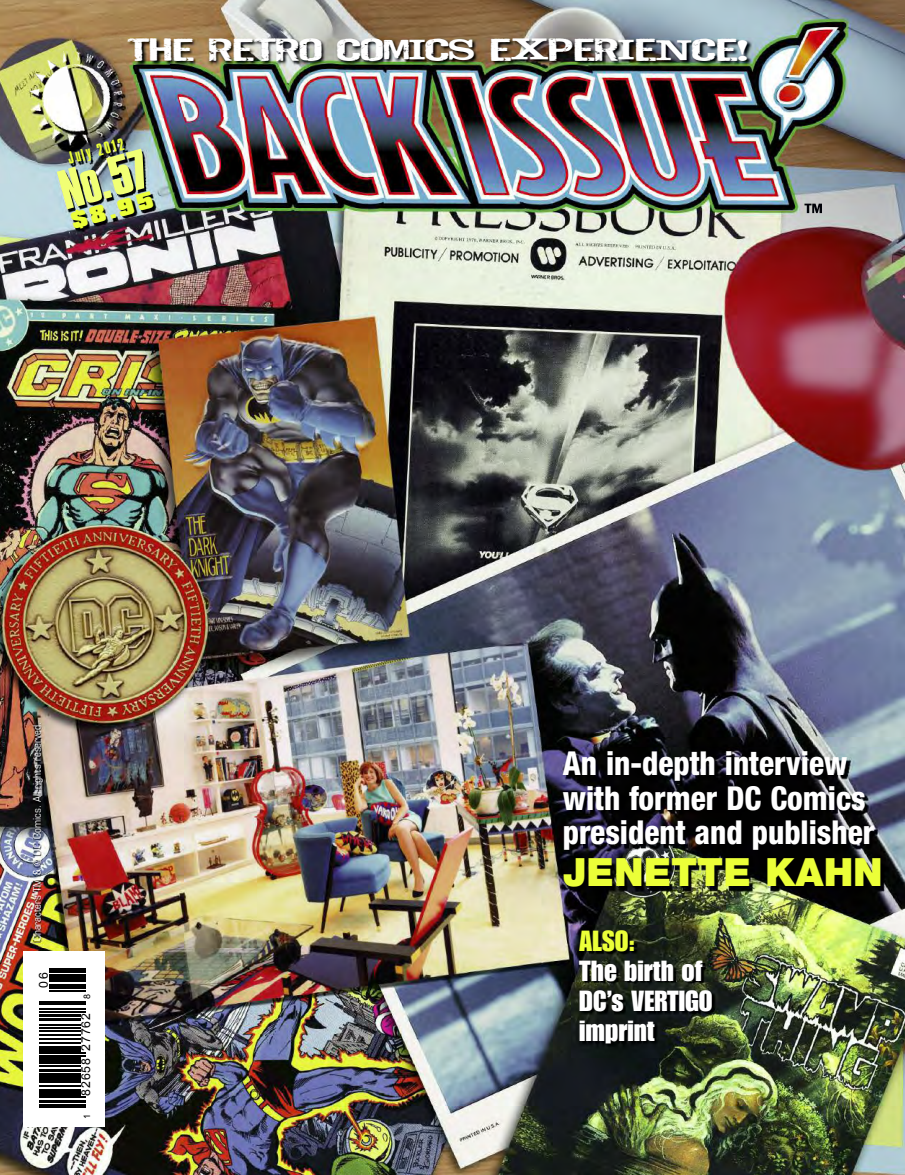
<style>
.page{position:relative;width:905px;height:1175px;background:#fff}
.page>*{position:absolute;margin:0;border:0;box-sizing:border-box;transform-origin:0 0}
.t1{font:700 48px "Compacta BT";color:#f1ff74}
.t2{font:900 39px "Helvetica Neue LT";color:#ebff38}
.t3{font:800 condensed 33px/34.5px "Helvetica Neue LT";color:#fff;scale:.95 1}
.t4{font:28.5px/30px "Impact LT";color:#fff}
.t5{font:28.5px "Impact LT";color:#ebff38}
.t6{font:900 20.1px "Compacta BT";color:#ebff38}
.t7{font:18px "Compacta Plain";color:#ebff38}
.t8{font:17.25px "jailb Ir D Jen NA";color:#fff;scale:1.6 1}
.t9{font:12.3px "Arial";letter-spacing:.085em;color:#000}
.t10{font:condensed 10.5px "Eurostile LT";color:#fff}
.t11{font:9px "Arial";color:#000}
.s1{font-size:9px}
</style>
<div class="page">
<img style="left:0;top:0;width:904px;height:1174px">
<svg style="left:804px;top:204px;width:18px;height:9px"></svg>
<img style="left:97px;top:32px;width:22px;height:6px">
<img style="left:10px;top:42px;width:9px;height:63px">
<img style="left:19px;top:40px;width:61px;height:65px">
<div style="left:24px;top:951px;width:81px;height:175px;background:#fff"></div>
<hr style="left:39px;top:1106px;width:47px;height:1px;background:#000">
<hr style="left:39px;top:1104px;width:47px;height:1px;background:#000">
<hr style="left:39px;top:1100px;width:47px;height:2px;background:#000">
<hr style="left:39px;top:1096px;width:47px;height:1px;background:#000">
<hr style="left:39px;top:1093px;width:41px;height:2px;background:#000">
<svg style="left:39px;top:1089px;width:41px;height:3px"></svg>
<hr style="left:39px;top:1085px;width:41px;height:1px;background:#000">
<hr style="left:39px;top:1080px;width:41px;height:3px;background:#000">
<hr style="left:39px;top:1078px;width:41px;height:1px;background:#000">
<hr style="left:39px;top:1073px;width:41px;height:4px;background:#000">
<hr style="left:39px;top:1069px;width:41px;height:2px;background:#000">
<hr style="left:39px;top:1065px;width:41px;height:1px;background:#000">
<hr style="left:39px;top:1061px;width:41px;height:3px;background:#000">
<hr style="left:39px;top:1057px;width:41px;height:3px;background:#000">
<hr style="left:39px;top:1055px;width:47px;height:1px;background:#000">
<hr style="left:39px;top:1052px;width:47px;height:2px;background:#000">
<hr style="left:39px;top:1049px;width:41px;height:2px;background:#000">
<hr style="left:39px;top:1046px;width:41px;height:2px;background:#000">
<hr style="left:39px;top:1042px;width:41px;height:1px;background:#000">
<hr style="left:39px;top:1038px;width:41px;height:1px;background:#000">
<hr style="left:39px;top:1035px;width:41px;height:1px;background:#000">
<hr style="left:39px;top:1030px;width:41px;height:1px;background:#000">
<hr style="left:39px;top:1027px;width:41px;height:1px;background:#000">
<hr style="left:39px;top:1024px;width:41px;height:1px;background:#000">
<hr style="left:39px;top:1018px;width:41px;height:2px;background:#000">
<hr style="left:39px;top:1014px;width:41px;height:2px;background:#000">
<hr style="left:39px;top:1011px;width:47px;height:1px;background:#000">
<hr style="left:39px;top:1008px;width:47px;height:1px;background:#000">
<hr style="left:39px;top:1003px;width:47px;height:1px;background:#000">
<hr style="left:39px;top:1001px;width:47px;height:1px;background:#000">
<hr style="left:49px;top:990px;width:37px;height:1px;background:#000">
<hr style="left:49px;top:986px;width:37px;height:2px;background:#000">
<hr style="left:49px;top:984px;width:37px;height:1px;background:#000">
<hr style="left:49px;top:978px;width:37px;height:4px;background:#000">
<hr style="left:49px;top:976px;width:37px;height:1px;background:#000">
<hr style="left:49px;top:974px;width:37px;height:1px;background:#000">
<div style="left:49px;top:968px;width:37px;height:5px;background:#000"></div>
<img style="left:169px;top:38px;width:634px;height:79px">
<img style="left:129px;top:38px;width:40px;height:27px">
<img style="left:80px;top:38px;width:49px;height:38px">
<img style="left:80px;top:40px;width:38px;height:49px">
<img style="left:0;top:105px;width:216px;height:179px">
<img style="left:22px;top:103px;width:125px;height:66px">
<img style="left:29px;top:89px;width:103px;height:67px">
<img style="left:129px;top:65px;width:55px;height:52px">
<img style="left:118px;top:76px;width:22px;height:41px">
<img style="left:0;top:513px;width:257px;height:434px">
<img style="left:541px;top:747px;width:363px;height:234px">
<img style="left:571px;top:925px;width:180px;height:132px">
<p class="t8" style="left:128px;top:45px;width:389px">THE RETRO COMICS EXPERIENCE!</p>
<p class="t7" style="left:66px;top:153px;width:59px;rotate:-15deg">July 2012</p>
<h1 class="t1" style="left:55px;top:172px;width:92px;rotate:-15deg">No.57</h1>
<p class="t6" style="left:70px;top:213px;width:85px;rotate:-15deg">$8.95</p>
<p class="t10" style="left:33px;top:941px;width:221px;rotate:-90deg">Characters TM &amp; © DC Comics. All rights reserved.</p>
<p class="t9" style="left:36px;top:987px;width:17px;rotate:-90deg">06</p>
<p class="t9" style="left:78px;top:1096px;width:103px;rotate:-90deg">82658 27762 <span class="s1">8</span></p>
<p class="t11" style="left:81px;top:1118px;width:7px;rotate:-90deg">1</p>
<p class="t3" style="left:563px;top:749px;width:329px">An in-depth interview with former DC Comics president and publisher</p>
<p class="t2" style="left:563px;top:858px;width:321px">JENETTE KAHN</p>
<p class="t5" style="left:579px;top:930px;width:57px">ALSO:</p>
<p class="t4" style="left:579px;top:956px;width:135px">The birth of<br>DC’s VERTIGO imprint</p>
</div>
